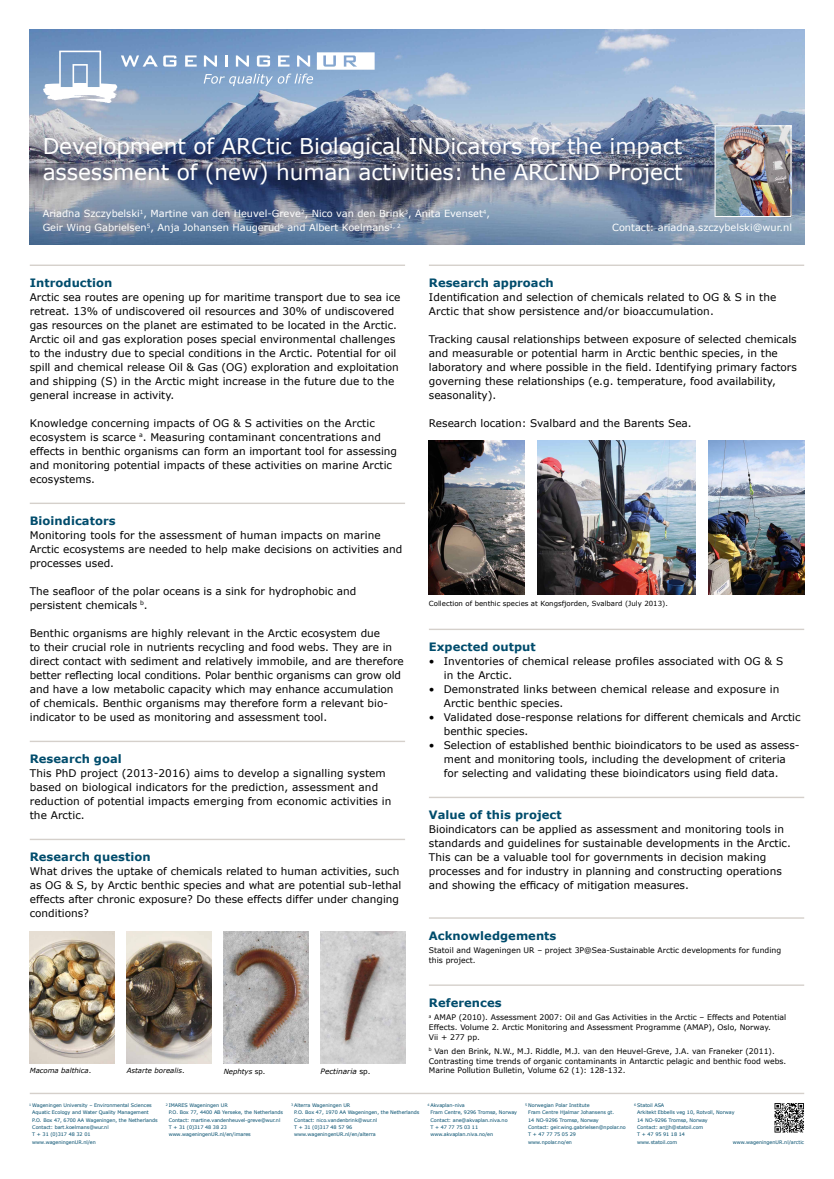
<style>
.page{position:relative;width:834px;height:1179px;background:#fff}
.page>*{position:absolute;margin:0;border:0;box-sizing:border-box;transform-origin:0 0}
.t1{font:21.7px/26px "Verdana";letter-spacing:-.005em;color:#fff}
.t2{font:700 11.55px "Verdana";letter-spacing:.005em;color:#004c6c}
.t3{font:10.5px/14px "Verdana";color:#000}
.t4{font:9.8px/14px "Verdana";color:#fff}
.t5{font:7.7px/9.8px "Verdana";color:#000}
.t6{font:italic 7.35px "Verdana";color:#000}
.t7{font:7px "Verdana";color:#000}
.t8{font:italic 7px "Verdana";color:#000}
.t9{font:4.9px/7.3px "Verdana";letter-spacing:-.01em;color:#004c6c}
.s1{font-style:normal}
</style>
<div class="page">
<img style="left:30px;top:30px;width:774px;height:215px">
<hr style="left:429px;top:917px;width:375px;height:1px;background:#d5d0cb">
<hr style="left:30px;top:264px;width:375px;height:2px;background:#d5d0cb">
<hr style="left:30px;top:1092px;width:774px;height:2px;background:#d5d0cb">
<svg style="left:185px;top:55px;width:12px;height:12px"></svg>
<svg style="left:204px;top:52px;width:170px;height:34px"></svg>
<svg style="left:43px;top:51px;width:133px;height:52px"></svg>
<hr style="left:30px;top:502px;width:375px;height:2px;background:#d5d0cb">
<hr style="left:429px;top:264px;width:375px;height:2px;background:#d5d0cb">
<hr style="left:429px;top:984px;width:375px;height:2px;background:#d5d0cb">
<svg style="left:774px;top:1103px;width:30px;height:29px"></svg>
<img style="left:716px;top:127px;width:73px;height:88px">
<div style="left:714px;top:125px;width:77px;height:92px;border:1px solid #fff"></div>
<hr style="left:30px;top:740px;width:375px;height:2px;background:#d5d0cb">
<hr style="left:30px;top:838px;width:375px;height:2px;background:#d5d0cb">
<img style="left:429px;top:441px;width:95px;height:154px">
<img style="left:537px;top:441px;width:158px;height:154px">
<img style="left:708px;top:441px;width:96px;height:154px">
<hr style="left:429px;top:628px;width:375px;height:2px;background:#d5d0cb">
<hr style="left:429px;top:796px;width:375px;height:2px;background:#d5d0cb">
<img style="left:30px;top:931px;width:84px;height:132px">
<img style="left:127px;top:931px;width:84px;height:132px">
<img style="left:224px;top:931px;width:84px;height:132px">
<img style="left:320px;top:931px;width:85px;height:132px">
<h1 class="t1" style="left:43px;top:133px;width:641px">Development of ARCtic Biological INDicators for the impact assessment of (new) human activities: the ARCIND Project</h1>
<p class="t4" style="left:43px;top:206px;width:449px">Ariadna Szczybelski<sup>1</sup>, Martine van den Heuvel-Greve<sup>2</sup>, Nico van den Brink<sup>3</sup>, Anita Evenset<sup>4</sup>,<br>Geir Wing Gabrielsen<sup>5</sup>, Anja Johansen Haugerud<sup>6</sup> and Albert Koelmans<sup>1,</sup> <sup>2</sup></p>
<p class="t4" style="left:612px;top:220px;width:181px">Contact: ariadna.szczybelski@wur.nl</p>
<p class="t2" style="left:30px;top:274px;width:84px">Introduction</p>
<p class="t3" style="left:30px;top:290px;width:372px">Arctic sea routes are opening up for maritime transport due to sea ice retreat. 13% of undiscovered oil resources and 30% of undiscovered gas resources on the planet are estimated to be located in the Arctic.<br>Arctic oil and gas exploration poses special environmental challenges to the industry due to special conditions in the Arctic. Potential for oil spill and chemical release Oil &amp; Gas (OG) exploration and exploitation and shipping (S) in the Arctic might increase in the future due to the general increase in activity.</p>
<p class="t3" style="left:30px;top:416px;width:369px">Knowledge concerning impacts of OG &amp; S activities on the Arctic ecosystem is scarce <sup>a</sup>. Measuring contaminant concentrations and effects in benthic organisms can form an important tool for assessing and monitoring potential impacts of these activities on marine Arctic ecosystems.</p>
<p class="t2" style="left:30px;top:512px;width:87px">Bioindicators</p>
<p class="t3" style="left:30px;top:528px;width:374px">Monitoring tools for the assessment of human impacts on marine<br>Arctic ecosystems are needed to help make decisions on activities and processes used.</p>
<p class="t3" style="left:30px;top:584px;width:328px">The seafloor of the polar oceans is a sink for hydrophobic and persistent chemicals <sup>b</sup>.</p>
<p class="t3" style="left:30px;top:626px;width:375px">Benthic organisms are highly relevant in the Arctic ecosystem due<br>to their crucial role in nutrients recycling and food webs. They are in direct contact with sediment and relatively immobile, and are therefore better reflecting local conditions. Polar benthic organisms can grow old and have a low metabolic capacity which may enhance accumulation of chemicals. Benthic organisms may therefore form a relevant bio&shy;indicator to be used as monitoring and assessment tool.</p>
<p class="t2" style="left:30px;top:750px;width:93px">Research goal</p>
<p class="t3" style="left:30px;top:766px;width:363px">This PhD project (2013-2016) aims to develop a signalling system based on biological indicators for the prediction, assessment and reduction of potential impacts emerging from economic activities in the Arctic.</p>
<p class="t2" style="left:30px;top:848px;width:122px">Research question</p>
<p class="t3" style="left:30px;top:864px;width:373px">What drives the uptake of chemicals related to human activities, such as OG &amp; S, by Arctic benthic species and what are potential sub-lethal effects after chronic exposure? Do these effects differ under changing conditions?</p>
<p class="t2" style="left:429px;top:274px;width:126px">Research approach</p>
<p class="t3" style="left:429px;top:290px;width:349px">Identification and selection of chemicals related to OG &amp; S in the<br>Arctic that show persistence and/or bioaccumulation.</p>
<p class="t3" style="left:429px;top:332px;width:369px">Tracking causal relationships between exposure of selected chemicals and measurable or potential harm in Arctic benthic species, in the laboratory and where possible in the field. Identifying primary factors governing these relationships (e.g. temperature, food availability, seasonality).</p>
<p class="t3" style="left:429px;top:416px;width:264px">Research location: Svalbard and the Barents Sea.</p>
<p class="t7" style="left:429px;top:598px;width:240px">Collection of benthic species at Kongsfjorden, Svalbard (July 2013).</p>
<p class="t2" style="left:429px;top:638px;width:108px">Expected output</p>
<p class="t3" style="left:443px;top:654px;width:341px;text-indent:-15px">• Inventories of chemical release profiles associated with OG &amp; S in the Arctic.</p>
<p class="t3" style="left:443px;top:682px;width:337px;text-indent:-15px">• Demonstrated links between chemical release and exposure in<br>Arctic benthic species.</p>
<p class="t3" style="left:443px;top:710px;width:358px;text-indent:-15px">• Validated dose-response relations for different chemicals and Arctic benthic species.</p>
<p class="t3" style="left:429px;top:738px;width:372px;text-align:center">• Selection of established benthic bioindicators to be used as assess&shy;ment and monitoring tools, including the development of criteria<br>for selecting and validating these bioindicators using field data.</p>
<p class="t2" style="left:429px;top:806px;width:134px">Value of this project</p>
<p class="t3" style="left:429px;top:822px;width:363px">Bioindicators can be applied as assessment and monitoring tools in standards and guidelines for sustainable developments in the Arctic.<br>This can be a valuable tool for governments in decision making processes and for industry in planning and constructing operations and showing the efficacy of mitigation measures.</p>
<p class="t2" style="left:429px;top:927px;width:129px">Acknowledgements</p>
<p class="t5" style="left:429px;top:945px;width:354px">Statoil and Wageningen UR – project 3P@Sea-Sustainable Arctic developments for funding this project.</p>
<p class="t2" style="left:429px;top:994px;width:74px">References</p>
<p class="t5" style="left:429px;top:1012px;width:359px"><sup>a</sup> AMAP (2010). Assessment 2007: Oil and Gas Activities in the Arctic – Effects and Potential<br>Effects. Volume 2. Arctic Monitoring and Assessment Programme (AMAP), Oslo, Norway.<br>Vii + 277 pp.</p>
<p class="t5" style="left:429px;top:1046px;width:359px"><sup>b</sup> Van den Brink, N.W., M.J. Riddle, M.J. van den Heuvel-Greve, J.A. van Franeker (2011).<br>Contrasting time trends of organic contaminants in Antarctic pelagic and benthic food webs.<br>Marine Pollution Bulletin, Volume 62 (1): 128-132.</p>
<p class="t8" style="left:30px;top:1066px;width:63px">Macoma balthica<span class="s1">.</span></p>
<p class="t8" style="left:127px;top:1066px;width:59px">Astarte borealis<span class="s1">.</span></p>
<p class="t8" style="left:224px;top:1066px;width:43px">Nephtys <span class="s1">sp.</span></p>
<p class="t6" style="left:320px;top:1066px;width:51px">Pectinaria <span class="s1">sp.</span></p>
<p class="t9" style="left:32px;top:1101px;width:127px;text-indent:-3px"><sup>1</sup> Wageningen University – Environmental Sciences Aquatic Ecology and Water Quality Management P.O. Box 47, 6700 AA Wageningen, the Netherlands Contact: bart.koelmans@wur.nl<br>T + 31 (0)317 48 32 01<br>www.wageningenUR.nl/en</p>
<p class="t9" style="left:169px;top:1101px;width:116px;text-indent:-3px"><sup>2</sup> IMARES Wageningen UR<br>P.O. Box 77, 4400 AB Yerseke, the Netherlands Contact: martine.vandenheuvel-greve@wur.nl T + 31 (0)317 48 38 23 www.wageningenUR.nl/en/imares</p>
<p class="t9" style="left:294px;top:1101px;width:127px;text-indent:-3px"><sup>3</sup> Alterra Wageningen UR<br>P.O. Box 47, 1970 AA Wageningen, the Netherlands<br>Contact: nico.vandenbrink@wur.nl<br>T + 31 (0)317 48 57 96 www.wageningenUR.nl/en/alterra</p>
<p class="t9" style="left:430px;top:1101px;width:88px;text-indent:-3px"><sup>4</sup> Akvaplan-niva<br>Fram Centre, 9296 Tromsø, Norway<br>Contact: ane@akvaplan.niva.no<br>T + 47 77 75 03 11 www.akvaplan.niva.no/en</p>
<p class="t9" style="left:528px;top:1101px;width:99px;text-indent:-3px"><sup>5</sup> Norwegian Polar Institute<br>Fram Centre Hjalmar Johansens gt.<br>14 NO-9296 Tromsø, Norway<br>Contact: geir.wing.gabrielsen@npolar.no<br>T + 47 77 75 05 29<br>www.npolar.no/en</p>
<p class="t9" style="left:637px;top:1101px;width:99px;text-indent:-3px"><sup>6</sup> Statoil ASA<br>Arkitekt Ebbells veg 10, Rotvoll, Norway<br>14 NO-9296 Tromsø, Norway<br>Contact: anjjh@statoil.com<br>T + 47 95 91 18 14<br>www.statoil.com</p>
<p class="t9" style="left:732px;top:1138px;width:73px">www.wageningenUR.nl/arctic</p>
</div>
